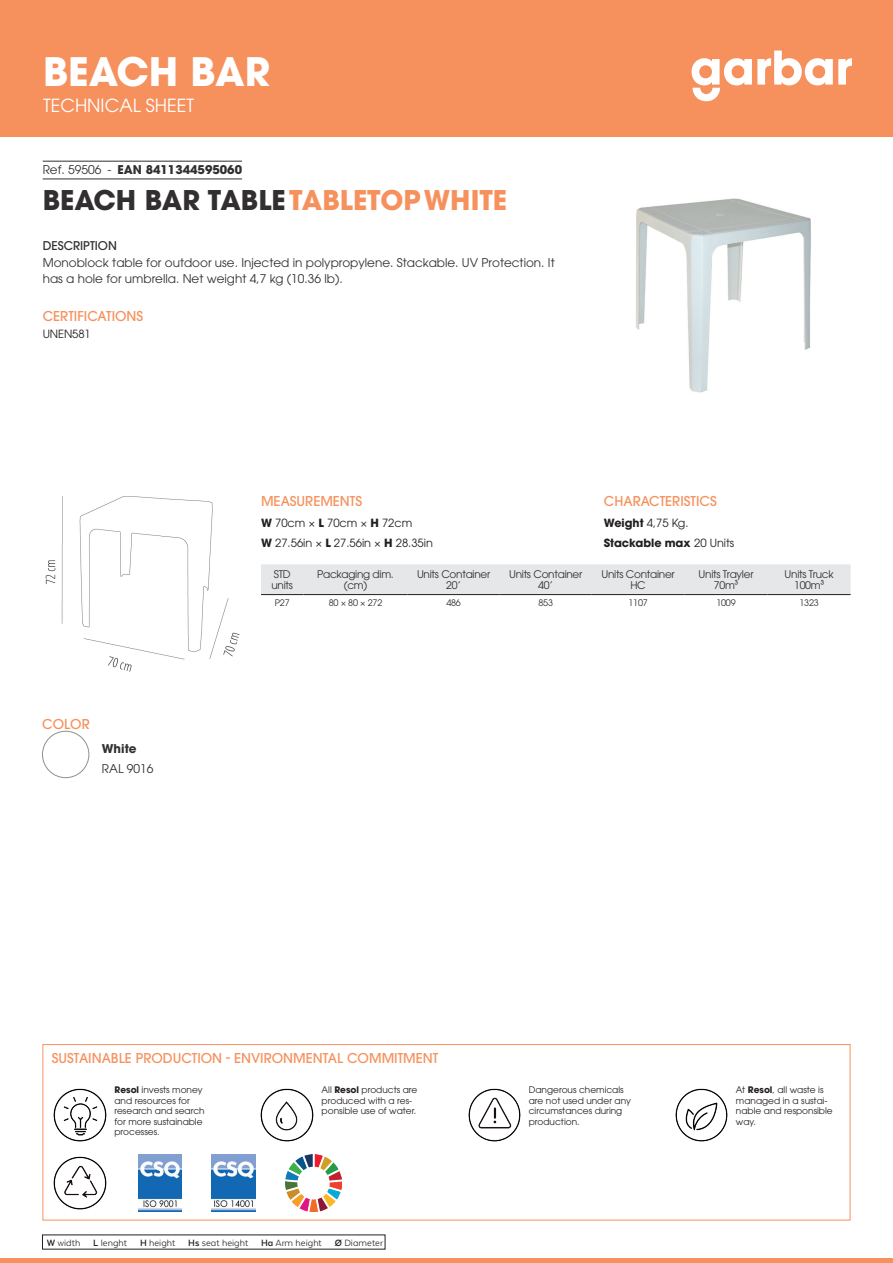
<style>
.page{position:relative;width:893px;height:1263px;background:#fff}
.page>*{position:absolute;margin:0;border:0;box-sizing:border-box;transform-origin:0 0}
.t1{font:700 39px "ITC Avant Garde Pro";color:#fff}
.t2{font:700 27px "ITC Avant Garde Pro";color:#312f30}
.t3{font:18px "ITC Avant Garde Pro";color:#fff}
.t4{font:500 13.5px "ITC Avant Garde Pro";color:#f6915d}
.t5{font:12px/16.5px "ITC Avant Garde Pro";color:#312f30}
.t6{font:700 12px "ITC Avant Garde Pro";color:#312f30}
.t7{font:500 12px "ITC Avant Garde Pro";color:#312f30}
.t8{font:11.25px/20.4px "ITC Avant Garde Pro";color:#231f20}
.t9{font:700 11.25px/20.4px "ITC Avant Garde Pro";color:#231f20}
.t10{font:10.5px/10.5px "ITC Avant Garde Pro";letter-spacing:-.025em;color:#312f30;text-align:center}
.t11{font:10.5px "Texta Alt";color:#231f20}
.t12{font:9px/10.5px "ITC Avant Garde Pro";color:#231f20}
.t13{font:9px "ITC Avant Garde Pro";letter-spacing:-.02em;color:#312f30}
.s1{font-weight:400}
.s2{color:#f6915d}
.s3{font-weight:700}
</style>
<div class="page">
<div style="left:0;top:0;width:893px;height:137px;background:#f6915d"></div>
<svg style="left:692px;top:51px;width:160px;height:50px"></svg>
<hr style="left:0;top:1259px;width:893px;height:4px;background:#f6915d">
<hr style="left:43px;top:161px;width:199px;height:1px;background:#312f30">
<hr style="left:43px;top:179px;width:199px;height:1px;background:#312f30">
<img style="left:636px;top:198px;width:175px;height:195px">
<img style="left:42px;top:731px;width:47px;height:47px;border-radius:23px">
<div style="left:42px;top:731px;width:47px;height:47px;border:1px solid #89948d;border-radius:50%"></div>
<img style="left:45px;top:496px;width:195px;height:176px">
<div style="left:261px;top:564px;width:590px;height:30px;background:#e6e7e9"></div>
<hr style="left:261px;top:594px;width:42px;height:1px;background:#231f20">
<hr style="left:303px;top:594px;width:105px;height:1px;background:#231f20">
<hr style="left:408px;top:594px;width:92px;height:1px;background:#231f20">
<hr style="left:500px;top:594px;width:92px;height:1px;background:#231f20">
<hr style="left:592px;top:594px;width:92px;height:1px;background:#231f20">
<hr style="left:684px;top:594px;width:84px;height:1px;background:#231f20">
<hr style="left:768px;top:594px;width:83px;height:1px;background:#231f20">
<img style="left:53px;top:1088px;width:54px;height:54px">
<img style="left:260px;top:1088px;width:54px;height:54px">
<img style="left:468px;top:1088px;width:53px;height:54px">
<img style="left:675px;top:1088px;width:53px;height:54px">
<img style="left:53px;top:1156px;width:54px;height:54px">
<img style="left:138px;top:1155px;width:44px;height:56px">
<img style="left:212px;top:1155px;width:43px;height:56px">
<img style="left:285px;top:1155px;width:57px;height:56px">
<div style="left:43px;top:1044px;width:807px;height:176px;border:1px solid #f6915d"></div>
<h1 class="t1" style="left:43px;top:46px;width:229px">BEACH BAR</h1>
<h3 class="t3" style="left:43px;top:94px;width:153px">TECHNICAL SHEET</h3>
<h3 class="t6" style="left:43px;top:162px;width:201px"><span class="s1">Ref. 59506 -</span> EAN 8411344595060</h3>
<h2 class="t2" style="left:43px;top:182px;width:466px">BEACH BAR TABLE<span class="s2">TABLETOPWHITE</span></h2>
<h3 class="t7" style="left:43px;top:238px;width:76px">DESCRIPTION</h3>
<h3 class="t5" style="left:43px;top:254px;width:513px">Monoblock table for outdoor use. Injected in polypropylene. Stackable. UV Protection. It has a hole for umbrella. Net weight 4,7 kg (10.36 lb).</h3>
<h3 class="t4" style="left:43px;top:307px;width:102px">CERTIFICATIONS</h3>
<p class="t8" style="left:43px;top:324px;width:50px">UNEN581</p>
<h3 class="t4" style="left:42px;top:715px;width:49px">COLOR</h3>
<h3 class="t6" style="left:102px;top:740px;width:36px">White</h3>
<h3 class="t5" style="left:102px;top:760px;width:53px">RAL 9016</h3>
<h3 class="t4" style="left:261px;top:493px;width:103px">MEASUREMENTS</h3>
<p class="t8" style="left:261px;top:512px;width:173px"><span class="s3">W</span> 70cm × <span class="s3">L</span> 70cm × <span class="s3">H</span> 72cm<br><span class="s3">W</span> 27.56in × <span class="s3">L</span> 27.56in × <span class="s3">H</span> 28.35in</p>
<p class="t10" style="left:271px;top:569px;width:23px;text-align:left">STD units</p>
<p class="t10" style="left:317px;top:569px;width:78px">Packaging dim. (cm)</p>
<p class="t10" style="left:417px;top:569px;width:75px">Units Container<br>20’</p>
<p class="t10" style="left:509px;top:569px;width:75px">Units Container<br>40’</p>
<p class="t10" style="left:601px;top:569px;width:75px">Units Container<br>HC</p>
<p class="t10" style="left:699px;top:569px;width:56px">Units Trayler<br>70m³</p>
<p class="t10" style="left:785px;top:569px;width:51px">Units Truck<br>100m³</p>
<p class="t13" style="left:275px;top:597px;width:16px">P27</p>
<p class="t13" style="left:329px;top:597px;width:55px">80 × 80 × 272</p>
<p class="t13" style="left:446px;top:597px;width:16px">486</p>
<p class="t13" style="left:538px;top:597px;width:16px">853</p>
<p class="t13" style="left:628px;top:597px;width:21px">1107</p>
<p class="t13" style="left:716px;top:597px;width:21px">1009</p>
<p class="t13" style="left:799px;top:597px;width:21px">1323</p>
<h3 class="t4" style="left:604px;top:493px;width:114px">CHARACTERISTICS</h3>
<p class="t9" style="left:604px;top:512px;width:132px">Weight <span class="s1">4,75 Kg.<br></span>Stackable max <span class="s1">20 Units</span></p>
<h3 class="t4" style="left:52px;top:1050px;width:388px">SUSTAINABLE PRODUCTION - ENVIRONMENTAL COMMITMENT</h3>
<p class="t12" style="left:114px;top:1085px;width:92px"><span class="s3">Resol</span> invests money and resources for research and search for more sustainable processes.</p>
<p class="t12" style="left:322px;top:1085px;width:97px">All <span class="s3">Resol</span> products are produced with a res&shy;ponsible use of water.</p>
<p class="t12" style="left:529px;top:1085px;width:104px">Dangerous chemicals are not used under any circumstances during production.</p>
<p class="t12" style="left:736px;top:1085px;width:98px">At <span class="s3">Resol</span>, all waste is managed in a sustai&shy;nable and responsible way.</p>
<p class="t11" style="left:47px;top:1237px;width:338px"><span class="s3">W</span> width <span class="s3">L</span> lenght <span class="s3">H</span> height <span class="s3">Hs</span> seat height <span class="s3">Ha</span> Arm height <span class="s3">Ø</span> Diameter</p>
</div>
